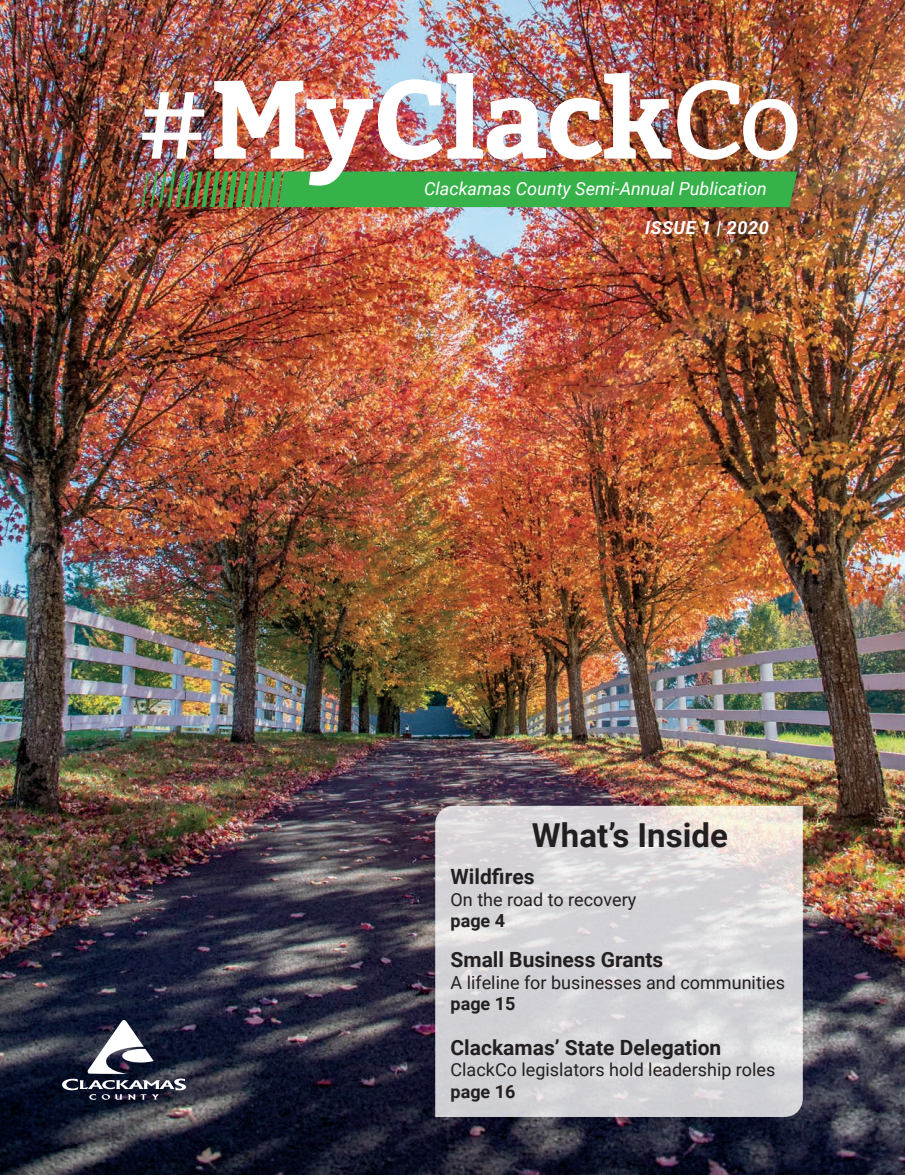
<style>
.page{position:relative;width:905px;height:1175px;background:#fff}
.page>*{position:absolute;margin:0;border:0;box-sizing:border-box;transform-origin:0 0}
.t1{font:700 110.7px "Bitter";letter-spacing:-.01em;color:#fff}
.t2{font:700 33px "Roboto";color:#231f20}
.t3{font:700 21px "Roboto";color:#231f20}
.t4{font:18px "Roboto";color:#231f20}
.t5{font:italic 18px "Roboto";color:#fff}
.t6{font:700 18px "Roboto";color:#231f20}
.t7{font:italic 700 18px "Roboto";letter-spacing:.03em;color:#fff}
.s1{font-weight:400}
</style>
<div class="page">
<img style="left:0;top:0;width:904px;height:1174px">
<svg style="left:435px;top:805px;width:367px;height:312px;background:#d8d6d9"></svg>
<svg style="left:62px;top:1020px;width:124px;height:79px"></svg>
<img style="left:142px;top:171px;width:655px;height:36px">
<h1 class="t1" style="left:135px;top:47px;width:668px"><span class="s1">#</span>MyClack<span class="s1">Co</span></h1>
<p class="t7" style="left:645px;top:215px;width:125px">ISSUE 1 | 2020</p>
<p class="t5" style="left:424px;top:176px;width:344px">Clackamas County Semi-Annual Publication</p>
<h2 class="t2" style="left:532px;top:812px;width:197px">What’s Inside</h2>
<p class="t3" style="left:450px;top:862px;width:85px">Wildfires</p>
<p class="t4" style="left:450px;top:886px;width:187px">On the road to recovery</p>
<p class="t6" style="left:450px;top:908px;width:56px">page 4</p>
<p class="t3" style="left:450px;top:944px;width:214px">Small Business Grants</p>
<p class="t4" style="left:450px;top:969px;width:336px">A lifeline for businesses and communities</p>
<p class="t6" style="left:450px;top:991px;width:66px">page 15</p>
<p class="t3" style="left:450px;top:1032px;width:272px">Clackamas’ State Delegation</p>
<p class="t4" style="left:450px;top:1057px;width:326px">ClackCo legislators hold leadership roles</p>
<p class="t6" style="left:450px;top:1078px;width:66px">page 16</p>
</div>
